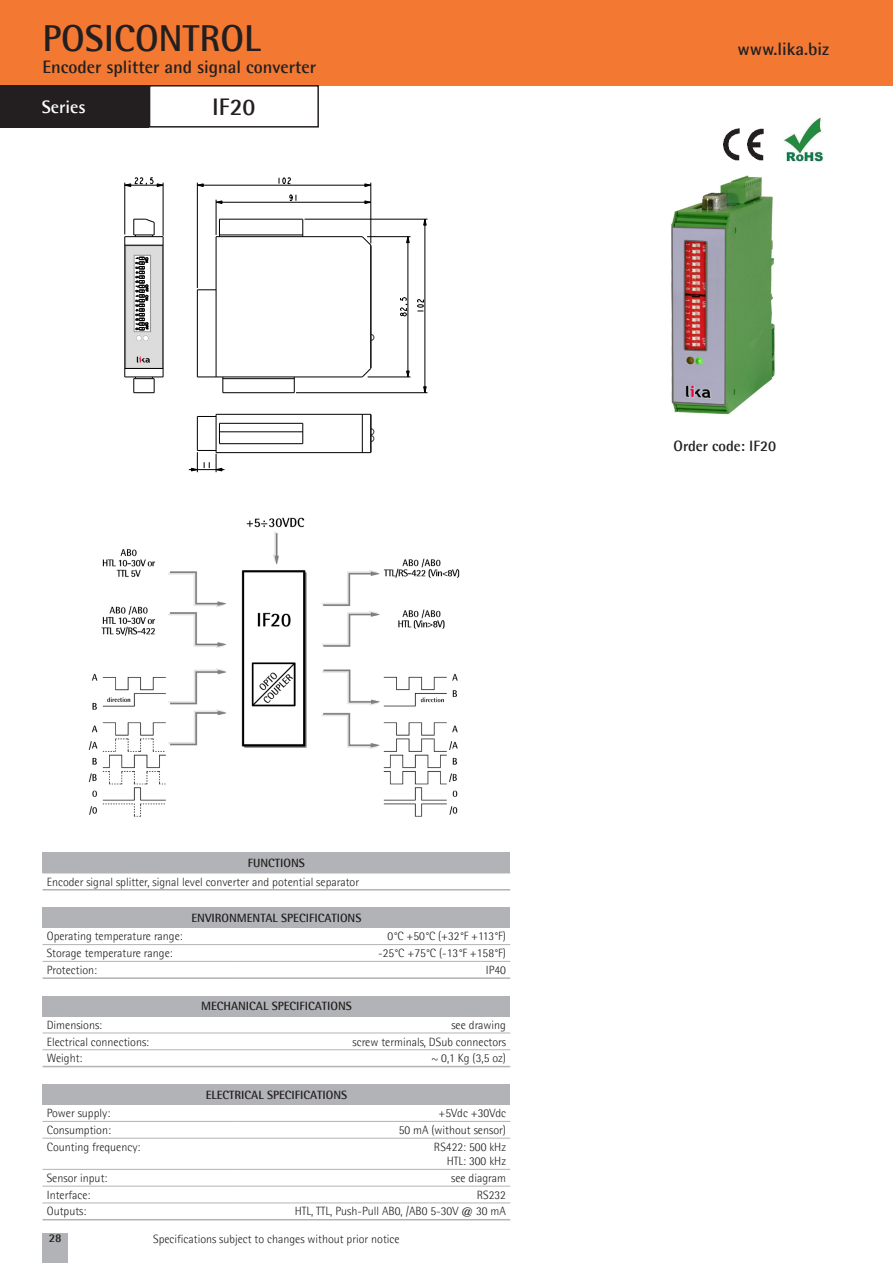
<style>
.page{position:relative;width:893px;height:1263px;background:#fff}
.page>*{position:absolute;margin:0;border:0;box-sizing:border-box;transform-origin:0 0}
.Titolo_Pagina{font:700 37.5px "Agfa Rotis Semisans";color:#231f20}
.Serie_-_Modello{font:700 24px "Agfa Rotis Semisans";color:#231f20}
.Sottotitolo_Pagina{font:700 18px "Agfa Rotis Semisans";color:#231f20}
.Serie{font:700 18px "Agfa Rotis Semisans";color:#fff}
.t1{font:700 15px "Agfa Rotis Semisans";color:#231f20}
.Testo_Tabella_DX{font:300 12px "Agfa Rotis Semisans";color:#231f20}
.Testo_Tabella_SX{font:300 12px "Agfa Rotis Semisans";color:#231f20}
.t2{font:700 12px "Agfa Rotis Semisans";color:#231f20}
</style>
<div class="page">
<div style="left:0;top:0;width:893px;height:85px;background:#f37932"></div>
<div style="left:43px;top:1233px;width:25px;height:30px;background:#b2b3b7"></div>
<img style="left:671px;top:175px;width:104px;height:240px">
<div style="left:149px;top:85px;width:170px;height:43px;border:2px solid #231f20"></div>
<div style="left:0;top:85px;width:149px;height:43px;background:#231f20"></div>
<img style="left:88px;top:517px;width:372px;height:300px">
<img style="left:125px;top:246px;width:38px;height:122px">
<svg style="left:289px;top:194px;width:8px;height:7px"></svg>
<svg style="left:400px;top:297px;width:8px;height:19px"></svg>
<svg style="left:406px;top:237px;width:4px;height:6px"></svg>
<svg style="left:406px;top:371px;width:4px;height:6px"></svg>
<svg style="left:124px;top:177px;width:39px;height:10px"></svg>
<svg style="left:417px;top:299px;width:7px;height:13px"></svg>
<svg style="left:423px;top:220px;width:4px;height:5px"></svg>
<svg style="left:423px;top:386px;width:4px;height:6px"></svg>
<svg style="left:279px;top:177px;width:12px;height:7px"></svg>
<svg style="left:198px;top:183px;width:6px;height:4px"></svg>
<svg style="left:365px;top:183px;width:6px;height:4px"></svg>
<hr style="left:125px;top:183px;width:1px;height:51px;background:#000">
<hr style="left:163px;top:183px;width:1px;height:53px;background:#000">
<hr style="left:125px;top:185px;width:38px;height:1px;background:#000">
<hr style="left:197px;top:183px;width:1px;height:105px;background:#000">
<hr style="left:296px;top:392px;width:131px;height:1px;background:#000">
<hr style="left:216px;top:200px;width:1px;height:35px;background:#000">
<hr style="left:368px;top:377px;width:42px;height:1px;background:#000">
<hr style="left:367px;top:236px;width:43px;height:1px;background:#000">
<hr style="left:371px;top:183px;width:1px;height:60px;background:#000">
<hr style="left:304px;top:219px;width:123px;height:1px;background:#000">
<hr style="left:216px;top:202px;width:155px;height:1px;background:#000">
<hr style="left:408px;top:237px;width:1px;height:140px;background:#000">
<hr style="left:425px;top:219px;width:1px;height:174px;background:#000">
<hr style="left:197px;top:185px;width:174px;height:1px;background:#000">
<hr style="left:189px;top:469px;width:35px;height:1px;background:#000">
<hr style="left:125px;top:377px;width:38px;height:1px;background:#000">
<hr style="left:125px;top:368px;width:38px;height:1px;background:#000">
<hr style="left:124px;top:237px;width:1px;height:140px;background:#000">
<svg style="left:133px;top:377px;width:22px;height:16px"></svg>
<hr style="left:163px;top:237px;width:1px;height:140px;background:#000">
<hr style="left:125px;top:245px;width:38px;height:1px;background:#000">
<hr style="left:125px;top:236px;width:38px;height:1px;background:#000">
<svg style="left:133px;top:218px;width:22px;height:19px"></svg>
<hr style="left:197px;top:290px;width:1px;height:87px;background:#000">
<hr style="left:223px;top:392px;width:71px;height:1px;background:#000">
<hr style="left:216px;top:237px;width:1px;height:140px;background:#000">
<svg style="left:219px;top:220px;width:1px;height:15px"></svg>
<hr style="left:223px;top:378px;width:71px;height:1px;background:#000">
<hr style="left:197px;top:377px;width:165px;height:1px;background:#000">
<svg style="left:223px;top:377px;width:1px;height:16px"></svg>
<svg style="left:294px;top:377px;width:1px;height:16px"></svg>
<svg style="left:302px;top:220px;width:1px;height:15px"></svg>
<svg style="left:197px;top:289px;width:19px;height:1px"></svg>
<hr style="left:216px;top:236px;width:146px;height:1px;background:#000">
<hr style="left:219px;top:235px;width:84px;height:1px;background:#000">
<hr style="left:370px;top:245px;width:1px;height:123px;background:#000">
<hr style="left:371px;top:245px;width:1px;height:123px;background:#000">
<hr style="left:219px;top:219px;width:84px;height:1px;background:#000">
<svg style="left:361px;top:367px;width:11px;height:11px"></svg>
<svg style="left:361px;top:236px;width:11px;height:10px"></svg>
<hr style="left:197px;top:416px;width:1px;height:34px;background:#000">
<hr style="left:216px;top:414px;width:1px;height:39px;background:#000">
<svg style="left:219px;top:424px;width:1px;height:19px"></svg>
<hr style="left:216px;top:452px;width:155px;height:1px;background:#000">
<svg style="left:191px;top:450px;width:31px;height:22px"></svg>
<hr style="left:219px;top:443px;width:84px;height:1px;background:#000">
<hr style="left:219px;top:431px;width:84px;height:1px;background:#000">
<hr style="left:219px;top:423px;width:84px;height:1px;background:#000">
<svg style="left:302px;top:423px;width:1px;height:21px"></svg>
<svg style="left:197px;top:416px;width:19px;height:1px"></svg>
<hr style="left:216px;top:414px;width:155px;height:1px;background:#000">
<hr style="left:362px;top:414px;width:1px;height:39px;background:#000">
<hr style="left:370px;top:414px;width:1px;height:39px;background:#000">
<hr style="left:371px;top:415px;width:1px;height:37px;background:#000">
<svg style="left:371px;top:334px;width:4px;height:7px"></svg>
<svg style="left:371px;top:428px;width:4px;height:14px"></svg>
<svg style="left:135px;top:257px;width:14px;height:74px"></svg>
<div style="left:43px;top:1084px;width:467px;height:20px;background:#b2b3b7"></div>
<hr style="left:43px;top:1121px;width:191px;height:1px;background:#b2b3b7">
<hr style="left:234px;top:1121px;width:276px;height:1px;background:#b2b3b7">
<hr style="left:43px;top:1138px;width:191px;height:1px;background:#b2b3b7">
<hr style="left:234px;top:1138px;width:276px;height:1px;background:#b2b3b7">
<hr style="left:43px;top:1169px;width:191px;height:1px;background:#b2b3b7">
<hr style="left:234px;top:1169px;width:276px;height:1px;background:#b2b3b7">
<hr style="left:43px;top:1186px;width:191px;height:1px;background:#b2b3b7">
<hr style="left:234px;top:1186px;width:276px;height:1px;background:#b2b3b7">
<hr style="left:43px;top:1202px;width:191px;height:1px;background:#b2b3b7">
<hr style="left:234px;top:1202px;width:276px;height:1px;background:#b2b3b7">
<hr style="left:43px;top:1219px;width:191px;height:1px;background:#b2b3b7">
<hr style="left:234px;top:1219px;width:276px;height:1px;background:#b2b3b7">
<div style="left:43px;top:996px;width:467px;height:20px;background:#b2b3b7"></div>
<hr style="left:43px;top:1032px;width:191px;height:1px;background:#b2b3b7">
<hr style="left:234px;top:1032px;width:276px;height:1px;background:#b2b3b7">
<hr style="left:43px;top:1049px;width:191px;height:1px;background:#b2b3b7">
<hr style="left:234px;top:1049px;width:276px;height:1px;background:#b2b3b7">
<hr style="left:43px;top:1066px;width:191px;height:1px;background:#b2b3b7">
<hr style="left:234px;top:1066px;width:276px;height:1px;background:#b2b3b7">
<div style="left:43px;top:907px;width:467px;height:21px;background:#b2b3b7"></div>
<hr style="left:43px;top:944px;width:191px;height:1px;background:#b2b3b7">
<hr style="left:234px;top:944px;width:276px;height:1px;background:#b2b3b7">
<hr style="left:43px;top:961px;width:191px;height:1px;background:#b2b3b7">
<hr style="left:234px;top:961px;width:276px;height:1px;background:#b2b3b7">
<hr style="left:43px;top:977px;width:191px;height:2px;background:#b2b3b7">
<hr style="left:234px;top:977px;width:276px;height:2px;background:#b2b3b7">
<div style="left:43px;top:853px;width:467px;height:20px;background:#b2b3b7"></div>
<hr style="left:43px;top:889px;width:467px;height:1px;background:#b2b3b7">
<img style="left:723px;top:128px;width:41px;height:33px">
<img style="left:783px;top:117px;width:40px;height:45px">
<p class="Titolo_Pagina" style="left:43px;top:16px;width:220px">POSICONTROL</p>
<p class="Sottotitolo_Pagina" style="left:43px;top:56px;width:275px">Encoder splitter and signal converter</p>
<p class="Serie" style="left:42px;top:95px;width:45px">Series</p>
<p class="Serie_-_Modello" style="left:212px;top:92px;width:45px">IF20</p>
<p class="t2" style="left:248px;top:855px;width:59px">FUNCTIONS</p>
<p class="Testo_Tabella_DX" style="left:47px;top:874px;width:314px">Encoder signal splitter, signal level converter and potential separator</p>
<p class="t2" style="left:191px;top:910px;width:28px">Environmental</p>
<p class="t2" style="left:281px;top:910px;width:7px">specifications</p>
<p class="Testo_Tabella_SX" style="left:47px;top:929px;width:137px">Operating temperature range:</p>
<p class="Testo_Tabella_DX" style="left:388px;top:929px;width:120px">0°C +50°C (+32°F +113°F)</p>
<p class="Testo_Tabella_SX" style="left:47px;top:946px;width:127px">Storage temperature range:</p>
<p class="Testo_Tabella_DX" style="left:378px;top:946px;width:129px">-25°C +75°C (-13°F +158°F)</p>
<p class="Testo_Tabella_SX" style="left:47px;top:963px;width:52px">Protection:</p>
<p class="Testo_Tabella_DX" style="left:486px;top:963px;width:22px">IP40</p>
<p class="t2" style="left:201px;top:999px;width:152px">MECHANICAL SPECIFICATIONS</p>
<p class="Testo_Tabella_SX" style="left:47px;top:1018px;width:57px">Dimensions:</p>
<p class="Testo_Tabella_DX" style="left:451px;top:1018px;width:56px">see drawing</p>
<p class="Testo_Tabella_SX" style="left:47px;top:1034px;width:104px">Electrical connections:</p>
<p class="Testo_Tabella_DX" style="left:353px;top:1034px;width:155px">screw terminals, DSub connectors</p>
<p class="Testo_Tabella_SX" style="left:47px;top:1051px;width:37px">Weight:</p>
<p class="Testo_Tabella_DX" style="left:431px;top:1051px;width:76px">~ 0,1 Kg (3,5 oz)</p>
<p class="t2" style="left:206px;top:1087px;width:143px">ELECTRICAL SPECIFICATIONS</p>
<p class="Testo_Tabella_DX" style="left:47px;top:1106px;width:65px">Power supply:</p>
<p class="Testo_Tabella_DX" style="left:439px;top:1106px;width:69px">+5Vdc +30Vdc</p>
<p class="Testo_Tabella_DX" style="left:47px;top:1123px;width:66px">Consumption:</p>
<p class="Testo_Tabella_DX" style="left:399px;top:1123px;width:109px">50 mA (without sensor)</p>
<p class="Testo_Tabella_DX" style="left:47px;top:1140px;width:95px">Counting frequency:</p>
<p class="Testo_Tabella_DX" style="left:434px;top:1140px;width:74px">RS422: 500 kHz</p>
<p class="Testo_Tabella_DX" style="left:447px;top:1154px;width:61px">HTL: 300 kHz</p>
<p class="Testo_Tabella_DX" style="left:47px;top:1171px;width:62px">Sensor input:</p>
<p class="Testo_Tabella_DX" style="left:451px;top:1171px;width:56px">see diagram</p>
<p class="Testo_Tabella_DX" style="left:47px;top:1188px;width:45px">Interface:</p>
<p class="Testo_Tabella_DX" style="left:477px;top:1188px;width:31px">RS232</p>
<p class="Testo_Tabella_DX" style="left:47px;top:1204px;width:41px">Outputs:</p>
<p class="Testo_Tabella_DX" style="left:295px;top:1204px;width:213px">HTL, TTL, Push-Pull AB0, /AB0 5-30V @ 30 mA</p>
<p class="t2" style="left:49px;top:1230px;width:14px">28</p>
<p class="Testo_Tabella_DX" style="left:153px;top:1232px;width:248px">Specifications subject to changes without prior notice</p>
<p class="Sottotitolo_Pagina" style="left:737px;top:38px;width:93px">www.lika.biz</p>
<p class="t1" style="left:674px;top:436px;width:104px">Order code: IF20</p>
</div>
